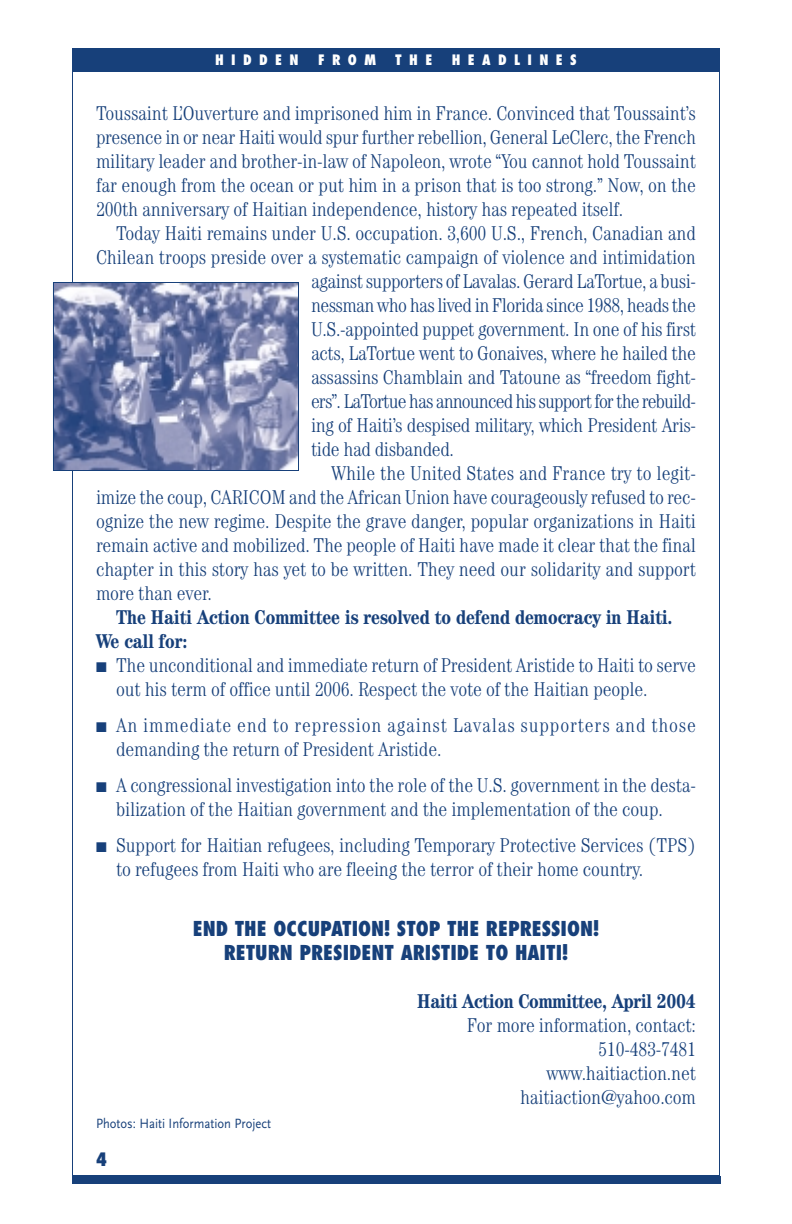
<style>
.page{position:relative;width:792px;height:1224px;background:#fff}
.page>*{position:absolute;margin:0;border:0;box-sizing:border-box;transform-origin:0 0}
.t1{font:300 condensed 20px/24px "Century";letter-spacing:-.01em;color:#17407a}
.t2{font:700 condensed 20px/24px "Century";color:#17407a}
.t3{font:300 condensed 20px/24px "Century";letter-spacing:.04em;color:#17407a}
.t4{font:800 condensed 20px/24px "Futura";color:#17407a;text-align:center}
.t5{font:300 condensed 20px "Century";letter-spacing:-.045em;color:#17407a}
.t6{font:300 condensed 20px "Century";letter-spacing:-.03em;color:#17407a}
.t7{font:800 condensed 18px "Futura";color:#17407a}
.t8{font:14px "Scala Sans";color:#17407a;scale:.9 1}
.t9{font:800 condensed 14px "Futura";letter-spacing:.525em;color:#fff}
</style>
<div class="page">
<div style="left:72px;top:1176px;width:649px;height:8px;background:#17407a"></div>
<div style="left:72px;top:48px;width:648px;height:24px;background:#17407a"></div>
<img style="left:55px;top:284px;width:242px;height:185px">
<div style="left:53px;top:282px;width:246px;height:189px;border:1px solid #17407a"></div>
<p class="t9" style="left:215px;top:54px;width:85px">HIDDEN</p>
<p class="t9" style="left:318px;top:54px;width:59px">FROM</p>
<p class="t9" style="left:395px;top:54px;width:39px">THE</p>
<p class="t9" style="left:452px;top:54px;width:127px">HEADLINES</p>
<p class="t1" style="left:96px;top:103px;width:602px;text-align:justify">Toussaint L’Ouverture and imprisoned him in France. Convinced that Toussaint’s presence in or near Haiti would spur further rebellion, General LeClerc, the French military leader and brother-in-law of Napoleon, wrote “You cannot hold Toussaint far enough from the ocean or put him in a prison that is too strong.” Now, on the 200th anniversary of Haitian independence, history has repeated itself.</p>
<p class="t1" style="left:116px;top:223px;width:581px">Today Haiti remains under U.S. occupation. 3,600 U.S., French, Canadian and</p>
<p class="t1" style="left:96px;top:247px;width:601px">Chilean troops preside over a systematic campaign of violence and intimidation</p>
<p class="t1" style="left:311px;top:271px;width:386px">against supporters of Lavalas. Gerard LaTortue, a busi-</p>
<p class="t6" style="left:311px;top:298px;width:386px">nessman who has lived in Florida since 1988, heads the</p>
<p class="t1" style="left:311px;top:319px;width:386px">U.S.-appointed puppet government. In one of his first</p>
<p class="t1" style="left:311px;top:343px;width:387px">acts, LaTortue went to Gonaives, where he hailed the</p>
<p class="t1" style="left:311px;top:367px;width:387px">assassins Chamblain and Tatoune as “freedom fight-</p>
<p class="t5" style="left:311px;top:394px;width:387px">ers”. LaTortue has announced his support for the rebuild-</p>
<p class="t1" style="left:311px;top:415px;width:387px">ing of Haiti’s despised military, which President Aris-</p>
<p class="t1" style="left:311px;top:439px;width:145px">tide had disbanded.</p>
<p class="t1" style="left:331px;top:463px;width:366px">While the United States and France try to legit-</p>
<p class="t1" style="left:96px;top:487px;width:601px">imize the coup, CARICOM and the African Union have courageously refused to rec-</p>
<p class="t1" style="left:96px;top:511px;width:602px">ognize the new regime. Despite the grave danger, popular organizations in Haiti</p>
<p class="t1" style="left:96px;top:535px;width:602px">remain active and mobilized. The people of Haiti have made it clear that the final</p>
<p class="t1" style="left:96px;top:559px;width:602px">chapter in this story has yet to be written. They need our solidarity and support</p>
<p class="t1" style="left:96px;top:583px;width:118px">more than ever.</p>
<p class="t2" style="left:96px;top:607px;width:578px;text-indent:20px">The Haiti Action Committee is resolved to defend democracy in Haiti.<br>We call for:</p>
<p class="t1" style="left:116px;top:655px;width:582px;text-indent:-20px">■ The unconditional and immediate return of President Aristide to Haiti to serve out his term of office until 2006. Respect the vote of the Haitian people.</p>
<p class="t3" style="left:116px;top:715px;width:581px;text-indent:-20px">■ An immediate end to repression against Lavalas supporters and those demanding the return of President Aristide.</p>
<p class="t1" style="left:116px;top:775px;width:582px;text-indent:-20px">■ A congressional investigation into the role of the U.S. government in the desta&shy;bilization of the Haitian government and the implementation of the coup.</p>
<p class="t1" style="left:116px;top:835px;width:582px;text-indent:-20px">■ Support for Haitian refugees, including Temporary Protective Services (TPS) to refugees from Haiti who are fleeing the terror of their home country.</p>
<p class="t4" style="left:193px;top:918px;width:408px">END THE OCCUPATION! STOP THE REPRESSION!<br>RETURN PRESIDENT ARISTIDE TO HAITI!</p>
<p class="t2" style="left:417px;top:991px;width:280px">Haiti Action Committee, April 2004</p>
<p class="t1" style="left:467px;top:1015px;width:231px;text-align:right">For more information, contact:<br>510-483-7481 www.haitiaction.net haitiaction@yahoo.com</p>
<p class="t8" style="left:96px;top:1118px;width:196px">Photos: Haiti Information Project</p>
<p class="t7" style="left:96px;top:1152px;width:12px">4</p>
</div>
